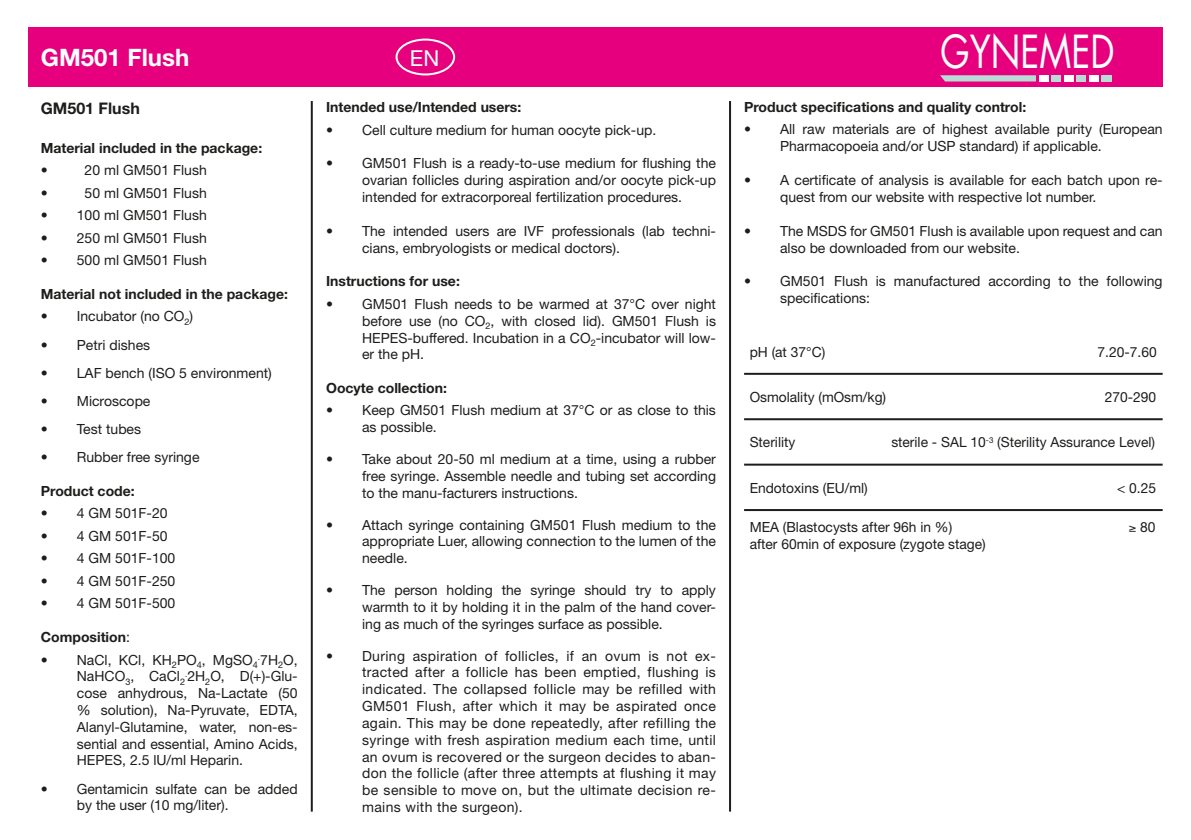
<style>
.page{position:relative;width:1191px;height:840px;background:#fff}
.page>*{position:absolute;margin:0;border:0;box-sizing:border-box;transform-origin:0 0}
.t1{font:44.4px "Futura LT";color:#fff;scale:.8 1}
.t2{font:700 24px "Helvetica Neue";color:#fff}
.t3{font:22px "Helvetica Neue";color:#fff}
.t4{font:700 16px "Helvetica Neue";color:#1d1d1b}
.t5{font:14px/16.8px "Helvetica Neue";color:#1d1d1b;text-align:justify}
.t6{font:700 14px "Helvetica Neue";color:#1d1d1b}
.s1{font-weight:400}
</style>
<div class="page">
<hr style="left:311px;top:101px;width:2px;height:710px;background:#1d1d1b">
<hr style="left:729px;top:101px;width:2px;height:710px;background:#1d1d1b">
<hr style="left:744px;top:372px;width:418px;height:2px;background:#1d1d1b">
<hr style="left:744px;top:418px;width:418px;height:2px;background:#1d1d1b">
<hr style="left:744px;top:463px;width:418px;height:2px;background:#1d1d1b">
<hr style="left:744px;top:508px;width:418px;height:2px;background:#1d1d1b">
<div style="left:28px;top:27px;width:1134px;height:60px;background:#e6007e"></div>
<svg style="left:940px;top:75px;width:96px;height:6px"></svg>
<div style="left:1038px;top:75px;width:10px;height:6px;background:#fff"></div>
<div style="left:1051px;top:75px;width:9px;height:6px;background:#b8dbd5"></div>
<div style="left:1063px;top:75px;width:10px;height:6px;background:#fff"></div>
<div style="left:1076px;top:75px;width:9px;height:6px;background:#b8dbd5"></div>
<div style="left:1089px;top:75px;width:9px;height:6px;background:#fff"></div>
<div style="left:1101px;top:75px;width:10px;height:6px;background:#b8dbd5"></div>
<div style="left:395px;top:39px;width:60px;height:36px;border:2px solid #fff;border-radius:50%"></div>
<h2 class="t2" style="left:41px;top:43px;width:150px">GM501 Flush</h2>
<h3 class="t3" style="left:410px;top:45px;width:31px">EN</h3>
<p class="t4" style="left:41px;top:98px;width:100px">GM501 Flush</p>
<p class="t6" style="left:41px;top:139px;width:223px">Material included in the package:</p>
<p class="t5" style="left:41px;top:162px;width:8px">•</p>
<p class="t5" style="left:85px;top:162px;width:124px">20 ml GM501 Flush</p>
<p class="t5" style="left:41px;top:184px;width:8px">•</p>
<p class="t5" style="left:85px;top:184px;width:124px">50 ml GM501 Flush</p>
<p class="t5" style="left:41px;top:206px;width:167px">• 100 ml GM501 Flush</p>
<p class="t5" style="left:41px;top:229px;width:167px">• 250 ml GM501 Flush</p>
<p class="t5" style="left:41px;top:251px;width:167px">• 500 ml GM501 Flush</p>
<p class="t6" style="left:41px;top:285px;width:249px">Material not included in the package:</p>
<p class="t5" style="left:41px;top:308px;width:154px">• Incubator (no CO<sub>2</sub>)</p>
<p class="t5" style="left:41px;top:336px;width:111px">• Petri dishes</p>
<p class="t5" style="left:41px;top:364px;width:233px">• LAF bench (ISO 5 environment)</p>
<p class="t5" style="left:41px;top:392px;width:111px">• Microscope</p>
<p class="t5" style="left:41px;top:420px;width:102px">• Test tubes</p>
<p class="t5" style="left:41px;top:448px;width:160px">• Rubber free syringe</p>
<p class="t6" style="left:41px;top:482px;width:95px">Product code:</p>
<p class="t5" style="left:41px;top:504px;width:128px">• 4 GM 501F-20</p>
<p class="t5" style="left:41px;top:527px;width:128px">• 4 GM 501F-50</p>
<p class="t5" style="left:41px;top:549px;width:136px">• 4 GM 501F-100</p>
<p class="t5" style="left:41px;top:572px;width:136px">• 4 GM 501F-250</p>
<p class="t5" style="left:41px;top:594px;width:136px">• 4 GM 501F-500</p>
<p class="t6" style="left:41px;top:628px;width:91px">Composition<span class="s1">:</span></p>
<p class="t5" style="left:77px;top:650px;width:222px;text-indent:-36px">• NaCl, KCl, KH<sub>2</sub>PO<sub>4</sub>, MgSO<sub>4</sub><sup>.</sup>7H<sub>2</sub>O, NaHCO<sub>3</sub>, CaCl<sub>2</sub><sup>.</sup>2H<sub>2</sub>O, D(+)-Glu&shy;cose anhydrous, Na-Lactate (50 % solution), Na-Pyruvate, EDTA, Alanyl-Glutamine, water, non-es&shy;sential and essential, Amino Acids, HEPES, 2.5 lU/ml Heparin.</p>
<p class="t5" style="left:77px;top:779px;width:222px;text-indent:-36px">• Gentamicin sulfate can be added by the user (10 mg/liter).</p>
<p class="t6" style="left:326px;top:98px;width:197px">Intended use/Intended users:</p>
<p class="t5" style="left:326px;top:121px;width:332px">• Cell culture medium for human oocyte pick-up.</p>
<p class="t5" style="left:362px;top:155px;width:355px;text-indent:-36px">• GM501 Flush is a ready-to-use medium for flushing the ovarian follicles during aspiration and/or oocyte pick-up intended for extracorporeal fertilization procedures.</p>
<p class="t5" style="left:362px;top:222px;width:355px;text-indent:-36px">• The intended users are IVF professionals (lab techni&shy;cians, embryologists or medical doctors).</p>
<p class="t6" style="left:326px;top:272px;width:135px">Instructions for use:</p>
<p class="t5" style="left:362px;top:295px;width:355px;text-indent:-36px">• GM501 Flush needs to be warmed at 37°C over night before use (no CO<sub>2</sub>, with closed lid). GM501 Flush is HEPES-buffered. Incubation in a CO<sub>2</sub>-incubator will low&shy;er the pH.</p>
<p class="t6" style="left:326px;top:379px;width:122px">Oocyte collection:</p>
<p class="t5" style="left:362px;top:401px;width:355px;text-indent:-36px">• Keep GM501 Flush medium at 37°C or as close to this as possible.</p>
<p class="t5" style="left:362px;top:450px;width:355px;text-indent:-36px">• Take about 20-50 ml medium at a time, using a rubber free syringe. Assemble needle and tubing set according to the manu-facturers instructions.</p>
<p class="t5" style="left:362px;top:515px;width:355px;text-indent:-36px">• Attach syringe containing GM501 Flush medium to the appropriate Luer, allowing connection to the lumen of the needle.</p>
<p class="t5" style="left:362px;top:581px;width:355px;text-indent:-36px">• The person holding the syringe should try to apply warmth to it by holding it in the palm of the hand cover&shy;ing as much of the syringes surface as possible.</p>
<p class="t5" style="left:362px;top:646px;width:355px;text-indent:-36px">• During aspiration of follicles, if an ovum is not ex&shy;tracted after a follicle has been emptied, flushing is indicated. The collapsed follicle may be refilled with GM501 Flush, after which it may be aspirated once again. This may be done repeatedly, after refilling the syringe with fresh aspiration medium each time, until an ovum is recovered or the surgeon decides to aban&shy;don the follicle (after three attempts at flushing it may be sensible to move on, but the ultimate decision re&shy;mains with the surgeon).</p>
<h1 class="t1" style="left:940px;top:23px;width:219px">GYNEMED</h1>
<p class="t6" style="left:744px;top:98px;width:284px">Product specifications and quality control:</p>
<p class="t5" style="left:780px;top:121px;width:384px;text-indent:-36px">• All raw materials are of highest available purity (European<br>Pharmacopoeia and/or USP standard) if applicable.</p>
<p class="t5" style="left:780px;top:171px;width:384px;text-indent:-36px">• A certificate of analysis is available for each batch upon re&shy;quest from our website with respective lot number.</p>
<p class="t5" style="left:780px;top:222px;width:384px;text-indent:-36px">• The MSDS for GM501 Flush is available upon request and can also be downloaded from our website.</p>
<p class="t5" style="left:780px;top:273px;width:384px;text-indent:-36px">• GM501 Flush is manufactured according to the following specifications:</p>
<p class="t5" style="left:749px;top:343px;width:77px">pH (at 37°C)</p>
<p class="t5" style="left:1097px;top:343px;width:61px">7.20-7.60</p>
<p class="t5" style="left:749px;top:388px;width:138px">Osmolality (mOsm/kg)</p>
<p class="t5" style="left:1104px;top:388px;width:53px">270-290</p>
<p class="t5" style="left:749px;top:433px;width:47px">Sterility</p>
<p class="t5" style="left:891px;top:433px;width:265px">sterile - SAL 10<sup>-3</sup> (Sterility Assurance Level)</p>
<p class="t5" style="left:749px;top:479px;width:120px">Endotoxins (EU/ml)</p>
<p class="t5" style="left:1117px;top:479px;width:40px">&lt; 0.25</p>
<p class="t5" style="left:749px;top:518px;width:204px">MEA (Blastocysts after 96h in %)</p>
<p class="t5" style="left:1128px;top:518px;width:28px">≥ 80</p>
<p class="t5" style="left:749px;top:535px;width:238px">after 60min of exposure (zygote stage)</p>
</div>
